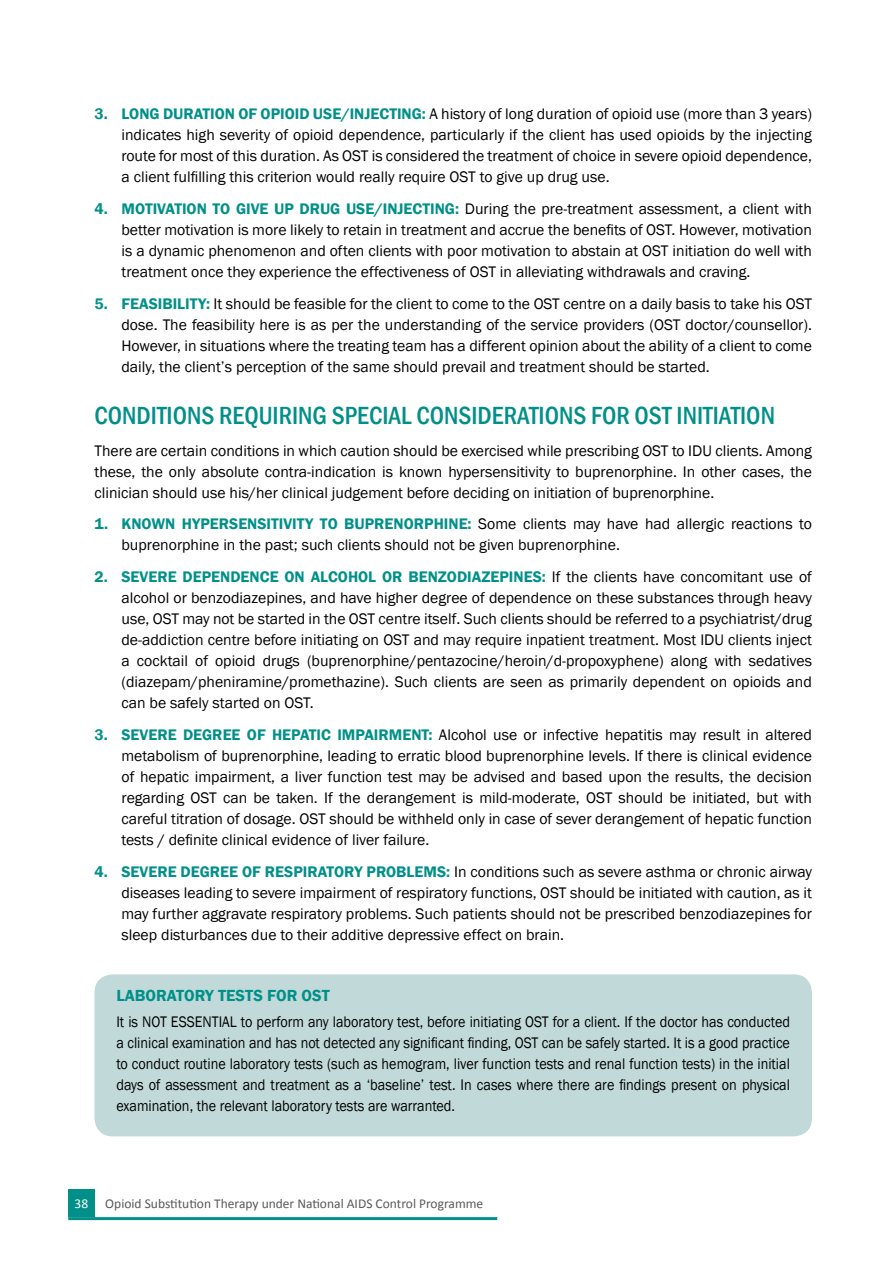
<style>
.page{position:relative;width:893px;height:1263px;background:#fff}
.page>*{position:absolute;margin:0;border:0;box-sizing:border-box;transform-origin:0 0}
.t1{font:500 condensed 25.5px "Franklin Gothic";color:#009089}
.t2{font:600 16.5px "Franklin Gothic";color:#009089}
.t3{font:15.75px/21px "Franklin Gothic";color:#000;text-align:justify}
.t4{font:15.75px/21px "Franklin Gothic";color:#000;text-align:justify;scale:.9 1}
.t5{font:13.5px "Calibri";color:#58595b}
.t6{font:13.5px "Calibri";color:#fff}
.s1{font-weight:600;color:#009089}
</style>
<div class="page">
<div style="left:68px;top:1189px;width:26px;height:28px;background:#009089"></div>
<hr style="left:68px;top:1217px;width:429px;height:3px;background:#009089">
<div style="left:94px;top:974px;width:718px;height:162px;background:#c1dad9;border-radius:18px"></div>
<p class="t3" style="left:121px;top:104px;width:692px;text-indent:-27px"><span class="s1">3. LONG DURATION OF OPIOID USE/INJECTING:</span> A history of long duration of opioid use (more than 3 years) indicates high severity of opioid dependence, particularly if the client has used opioids by the injecting route for most of this duration. As OST is considered the treatment of choice in severe opioid dependence, a client fulfilling this criterion would really require OST to give up drug use.</p>
<p class="t3" style="left:121px;top:198px;width:692px;text-indent:-27px"><span class="s1">4. MOTIVATION TO GIVE UP DRUG USE/INJECTING:</span> During the pre-treatment assessment, a client with better motivation is more likely to retain in treatment and accrue the benefits of OST. However, motivation is a dynamic phenomenon and often clients with poor motivation to abstain at OST initiation do well with treatment once they experience the effectiveness of OST in alleviating withdrawals and craving.</p>
<p class="t3" style="left:121px;top:293px;width:692px;text-indent:-27px"><span class="s1">5. FEASIBILITY:</span> It should be feasible for the client to come to the OST centre on a daily basis to take his OST dose. The feasibility here is as per the understanding of the service providers (OST doctor/counsellor).<br>However, in situations where the treating team has a different opinion about the ability of a client to come daily, the client’s perception of the same should prevail and treatment should be started.</p>
<h1 class="t1" style="left:95px;top:399px;width:682px">CONDITIONS REQUIRING SPECIAL CONSIDERATIONS FOR OST INITIATION</h1>
<p class="t3" style="left:95px;top:440px;width:719px">There are certain conditions in which caution should be exercised while prescribing OST to IDU clients. Among these, the only absolute contra-indication is known hypersensitivity to buprenorphine. In other cases, the clinician should use his/her clinical judgement before deciding on initiation of buprenorphine.</p>
<p class="t3" style="left:121px;top:514px;width:692px;text-indent:-27px"><span class="s1">1. KNOWN HYPERSENSITIVITY TO BUPRENORPHINE:</span> Some clients may have had allergic reactions to buprenorphine in the past; such clients should not be given buprenorphine.</p>
<p class="t3" style="left:121px;top:567px;width:692px;text-indent:-27px"><span class="s1">2. SEVERE DEPENDENCE ON ALCOHOL OR BENZODIAZEPINES:</span> If the clients have concomitant use of alcohol or benzodiazepines, and have higher degree of dependence on these substances through heavy use, OST may not be started in the OST centre itself. Such clients should be referred to a psychiatrist/drug de-addiction centre before initiating on OST and may require inpatient treatment. Most IDU clients inject a cocktail of opioid drugs (buprenorphine/pentazocine/heroin/d-propoxyphene) along with sedatives (diazepam/pheniramine/promethazine). Such clients are seen as primarily dependent on opioids and can be safely started on OST.</p>
<p class="t3" style="left:121px;top:725px;width:692px;text-indent:-27px"><span class="s1">3. SEVERE DEGREE OF HEPATIC IMPAIRMENT:</span> Alcohol use or infective hepatitis may result in altered metabolism of buprenorphine, leading to erratic blood buprenorphine levels. If there is clinical evidence of hepatic impairment, a liver function test may be advised and based upon the results, the decision regarding OST can be taken. If the derangement is mild-moderate, OST should be initiated, but with careful titration of dosage. OST should be withheld only in case of sever derangement of hepatic function tests / definite clinical evidence of liver failure.</p>
<p class="t3" style="left:121px;top:861px;width:692px;text-indent:-27px"><span class="s1">4. SEVERE DEGREE OF RESPIRATORY PROBLEMS:</span> In conditions such as severe asthma or chronic airway diseases leading to severe impairment of respiratory functions, OST should be initiated with caution, as it may further aggravate respiratory problems. Such patients should not be prescribed benzodiazepines for sleep disturbances due to their additive depressive effect on brain.</p>
<p class="t2" style="left:116px;top:985px;width:215px">LABORATORY TESTS FOR OST</p>
<p class="t4" style="left:116px;top:1012px;width:750px">It is NOT ESSENTIAL to perform any laboratory test, before initiating OST for a client. If the doctor has conducted a clinical examination and has not detected any significant finding, OST can be safely started. It is a good practice to conduct routine laboratory tests (such as hemogram, liver function tests and renal function tests) in the initial days of assessment and treatment as a ‘baseline’ test. In cases where there are findings present on physical examination, the relevant laboratory tests are warranted.</p>
<p class="t6" style="left:75px;top:1195px;width:15px">38</p>
<p class="t5" style="left:105px;top:1195px;width:379px">Opioid Substitution Therapy under National AIDS Control Programme</p>
</div>
